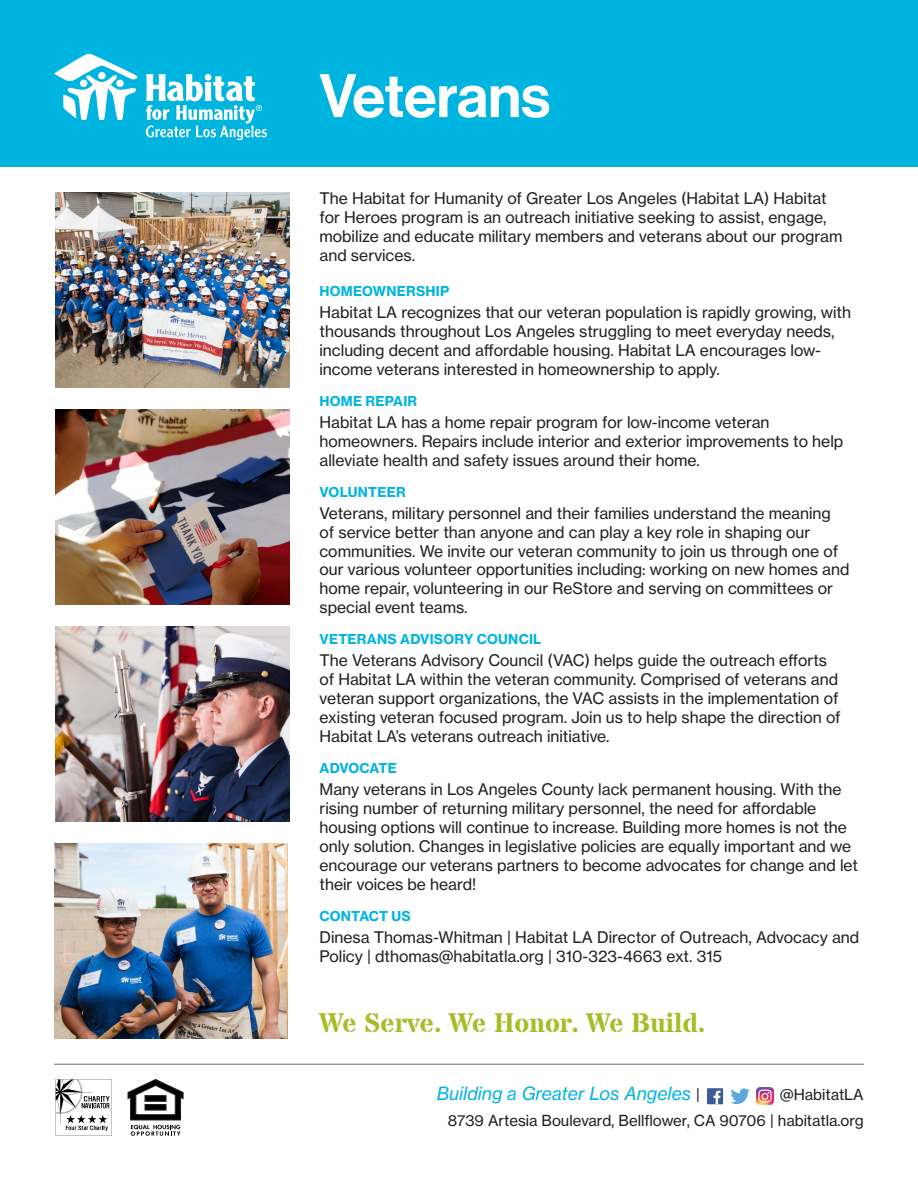
<style>
.page{position:relative;width:918px;height:1188px;background:#fff}
.page>*{position:absolute;margin:0;border:0;box-sizing:border-box;transform-origin:0 0}
.t1{font:60px "N Haas Grotesk DS Pro 65 Md";letter-spacing:-.005em;color:#fff}
.t2{font:700 27px "Stardos Stencil";color:#a8bc27}
.t3{font:18px "N Haas Grotesk TX Pro 56 It";color:#00b4e0}
.t4{font:15.75px/18.9px "N Haas Grotesk TX Pro 55 Rg";color:#231f20}
.t5{font:15px "N Haas Grotesk TX Pro 55 Rg";color:#231f20}
.t6{font:13.5px "N Haas Grotesk TX Pro 75 Bd";letter-spacing:.015em;color:#00b4e0}
.s1{font-family:"N Haas Grotesk TX Pro 55 Rg";font-size:15px;color:#231f20}
</style>
<div class="page">
<div style="left:0;top:0;width:918px;height:167px;background:#00b4e0"></div>
<svg style="left:54px;top:53px;width:84px;height:67px"></svg>
<svg style="left:146px;top:74px;width:121px;height:66px"></svg>
<div style="left:707px;top:1088px;width:16px;height:16px;background:#3c5a99"></div>
<svg style="left:714px;top:1091px;width:7px;height:13px"></svg>
<svg style="left:730px;top:1088px;width:20px;height:16px"></svg>
<img style="left:757px;top:1088px;width:16px;height:17px">
<svg style="left:128px;top:1079px;width:55px;height:57px"></svg>
<svg style="left:56px;top:1079px;width:56px;height:57px"></svg>
<hr style="left:54px;top:1064px;width:810px;height:1px;background:#787d83">
<img style="left:56px;top:192px;width:234px;height:195px">
<img style="left:56px;top:626px;width:234px;height:195px">
<img style="left:56px;top:409px;width:234px;height:195px">
<img style="left:54px;top:843px;width:234px;height:196px">
<h1 class="t1" style="left:320px;top:61px;width:232px">Veterans</h1>
<p class="t4" style="left:320px;top:189px;width:524px">The Habitat for Humanity of Greater Los Angeles (Habitat LA) Habitat for Heroes program is an outreach initiative seeking to assist, engage, mobilize and educate military members and veterans about our program and services.</p>
<p class="t6" style="left:320px;top:283px;width:131px">HOMEOWNERSHIP</p>
<p class="t4" style="left:320px;top:303px;width:533px">Habitat LA recognizes that our veteran population is rapidly growing, with thousands throughout Los Angeles struggling to meet everyday needs, including decent and affordable housing. Habitat LA encourages low&shy;income veterans interested in homeownership to apply.</p>
<p class="t6" style="left:320px;top:393px;width:99px">HOME REPAIR</p>
<p class="t4" style="left:320px;top:413px;width:525px">Habitat LA has a home repair program for low-income veteran homeowners. Repairs include interior and exterior improvements to help alleviate health and safety issues around their home.</p>
<p class="t6" style="left:320px;top:483px;width:88px">VOLUNTEER</p>
<p class="t4" style="left:320px;top:504px;width:531px">Veterans, military personnel and their families understand the meaning of service better than anyone and can play a key role in shaping our communities. We invite our veteran community to join us through one of our various volunteer opportunities including: working on new homes and home repair, volunteering in our ReStore and serving on committees or special event teams.</p>
<p class="t6" style="left:320px;top:631px;width:223px">VETERANS ADVISORY COUNCIL</p>
<p class="t4" style="left:320px;top:651px;width:523px">The Veterans Advisory Council (VAC) helps guide the outreach efforts of Habitat LA within the veteran community. Comprised of veterans and veteran support organizations, the VAC assists in the implementation of existing veteran focused program. Join us to help shape the direction of Habitat LA’s veterans outreach initiative.</p>
<p class="t6" style="left:320px;top:760px;width:79px">ADVOCATE</p>
<p class="t4" style="left:320px;top:780px;width:540px">Many veterans in Los Angeles County lack permanent housing. With the rising number of returning military personnel, the need for affordable housing options will continue to increase. Building more homes is not the only solution. Changes in legislative policies are equally important and we encourage our veterans partners to become advocates for change and let their voices be heard!</p>
<p class="t6" style="left:320px;top:907px;width:93px">CONTACT US</p>
<p class="t4" style="left:320px;top:927px;width:541px">Dinesa Thomas-Whitman | Habitat LA Director of Outreach, Advocacy and<br>Policy | dthomas@habitatla.org | 310-323-4663 ext. 315</p>
<h2 class="t2" style="left:320px;top:1005px;width:387px">We Serve. We Honor. We Build.</h2>
<p class="t3" style="left:437px;top:1083px;width:264px">Building a Greater Los Angeles <span class="s1">|</span></p>
<p class="t5" style="left:780px;top:1086px;width:86px">@HabitatLA</p>
<p class="t5" style="left:448px;top:1111px;width:417px">8739 Artesia Boulevard, Bellflower, CA 90706 | habitatla.org</p>
</div>
